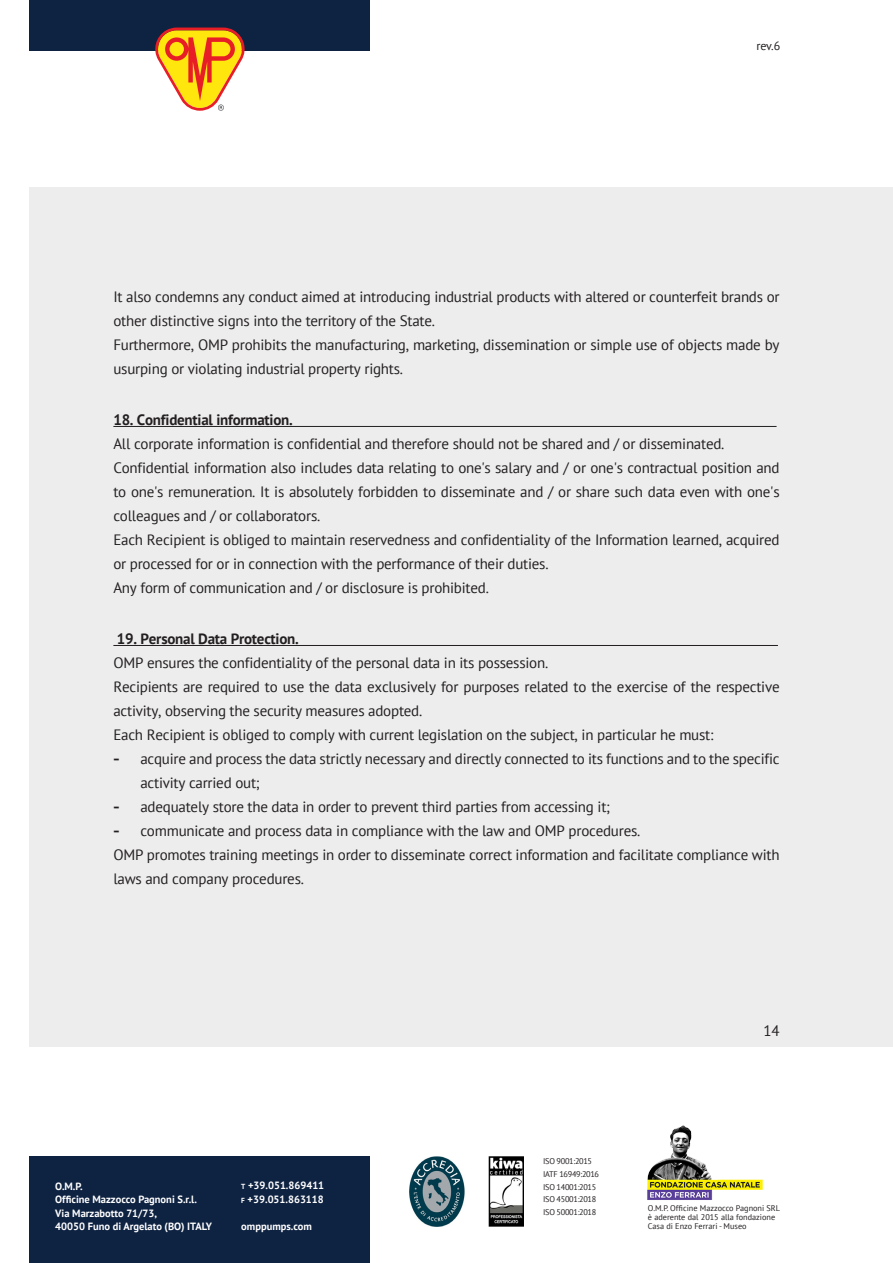
<style>
.page{position:relative;width:893px;height:1263px;background:#fff}
.page>*{position:absolute;margin:0;border:0;box-sizing:border-box;transform-origin:0 0}
.Body_Text_Copy{font:15px/24px "PT Sans";letter-spacing:-.015em;color:#231f20}
.Heading_2{font:700 15px "PT Sans";letter-spacing:-.015em;color:#231f20}
.t1{font:12px "PT Sans";color:#231f20}
.t2{font:700 10.5px/13.5px "PT Sans";color:#fff}
.t3{font:8.25px/9.1px "PT Sans";letter-spacing:-.01em;color:#231f20}
.t4{font:8.25px/12.6px "PT Sans";letter-spacing:-.035em;color:#231f20}
.s1{font-family:"Arial";font-size:18px}
.s2{font-size:7.35px}
</style>
<div class="page">
<div style="left:30px;top:187px;width:863px;height:859px;background:#ededee"></div>
<div style="left:30px;top:1157px;width:340px;height:106px;background:#0e2241"></div>
<div style="left:30px;top:0;width:340px;height:51px;background:#0e2241"></div>
<img style="left:647px;top:1125px;width:116px;height:75px">
<svg style="left:155px;top:28px;width:90px;height:83px"></svg>
<img style="left:409px;top:1157px;width:114px;height:69px">
<hr style="left:113px;top:426px;width:664px;height:1px;background:#231f20">
<hr style="left:113px;top:645px;width:665px;height:1px;background:#231f20">
<p class="t1" style="left:756px;top:38px;width:25px">rev.6</p>
<p class="Body_Text_Copy" style="left:113px;top:285px;width:668px">It also condemns any conduct aimed at introducing industrial products with altered or counterfeit brands or other distinctive signs into the territory of the State.</p>
<p class="Body_Text_Copy" style="left:113px;top:333px;width:668px">Furthermore, OMP prohibits the manufacturing, marketing, dissemination or simple use of objects made by usurping or violating industrial property rights.</p>
<p class="Heading_2" style="left:113px;top:410px;width:181px">18. Confidential information.</p>
<p class="Body_Text_Copy" style="left:113px;top:432px;width:613px">All corporate information is confidential and therefore should not be shared and / or disseminated.</p>
<p class="Body_Text_Copy" style="left:113px;top:456px;width:668px;text-align:justify">Confidential information also includes data relating to one's salary and / or one's contractual position and to one's remuneration. It is absolutely forbidden to disseminate and / or share such data even with one's colleagues and / or collaborators.</p>
<p class="Body_Text_Copy" style="left:113px;top:528px;width:668px">Each Recipient is obliged to maintain reservedness and confidentiality of the Information learned, acquired or processed for or in connection with the performance of their duties.</p>
<p class="Body_Text_Copy" style="left:113px;top:576px;width:377px">Any form of communication and / or disclosure is prohibited.</p>
<p class="Heading_2" style="left:117px;top:629px;width:183px">19. Personal Data Protection.</p>
<p class="Body_Text_Copy" style="left:113px;top:651px;width:436px">OMP ensures the confidentiality of the personal data in its possession.</p>
<p class="Body_Text_Copy" style="left:113px;top:675px;width:668px">Recipients are required to use the data exclusively for purposes related to the exercise of the respective activity, observing the security measures adopted.</p>
<p class="Body_Text_Copy" style="left:113px;top:723px;width:601px">Each Recipient is obliged to comply with current legislation on the subject, in particular he must:</p>
<p class="Body_Text_Copy" style="left:140px;top:747px;width:641px;text-indent:-27px"><span class="s1">-</span> acquire and process the data strictly necessary and directly connected to its functions and to the specific activity carried out;</p>
<p class="Body_Text_Copy" style="left:113px;top:795px;width:498px"><span class="s1">-</span> adequately store the data in order to prevent third parties from accessing it;</p>
<p class="Body_Text_Copy" style="left:113px;top:819px;width:528px"><span class="s1">-</span> communicate and process data in compliance with the law and OMP procedures.</p>
<p class="Body_Text_Copy" style="left:113px;top:843px;width:668px">OMP promotes training meetings in order to disseminate correct information and facilitate compliance with laws and company procedures.</p>
<p class="t2" style="left:55px;top:1179px;width:158px">O.M.P.<br>Officine Mazzocco Pagnoni S.r.l.<br>Via Marzabotto 71/73,<br>40050 Funo di Argelato (BO) ITALY</p>
<p class="t2" style="left:241px;top:1178px;width:85px"><span class="s2">t</span> +39.051.869411 <span class="s2">f</span> +39.051.863118</p>
<p class="t2" style="left:241px;top:1219px;width:72px">omppumps.com</p>
<p class="t4" style="left:543px;top:1155px;width:57px">ISO 9001:2015<br>IATF 16949:2016<br>ISO 14001:2015<br>ISO 45001:2018<br>ISO 50001:2018</p>
<p class="Body_Text_Copy" style="left:763px;top:1018px;width:18px">14</p>
<p class="t3" style="left:648px;top:1203px;width:134px">O.M.P. Officine Mazzocco Pagnoni SRL è aderente dal 2015 alla fondazione<br>Casa di Enzo Ferrari - Museo</p>
</div>
